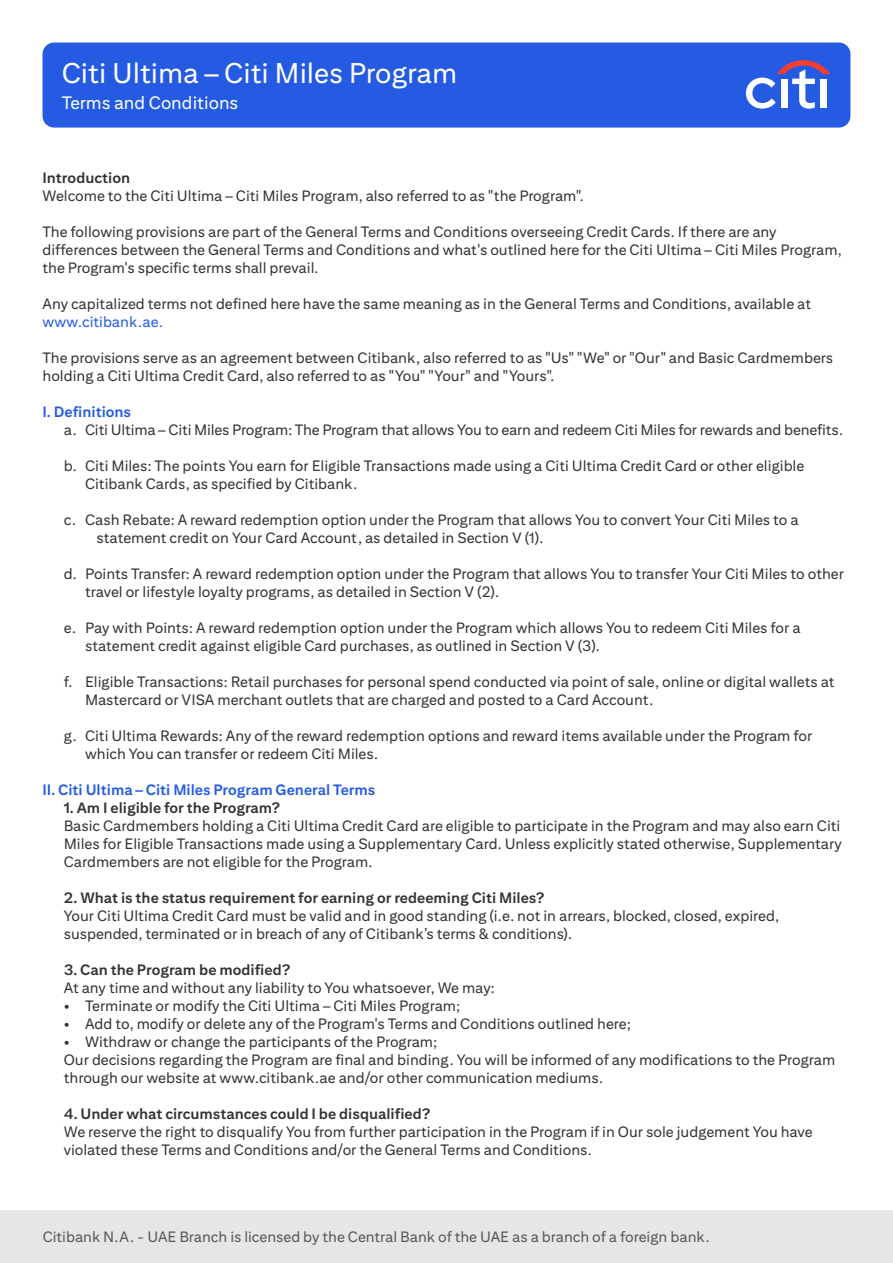
<style>
.page{position:relative;width:893px;height:1263px;background:#fff}
.page>*{position:absolute;margin:0;border:0;box-sizing:border-box;transform-origin:0 0}
.t1{font:28.5px "Citi Sans Text";color:#fff}
.t2{font:18px "Citi Sans Text";color:#fff}
.t3{font:15px/18px "Citi Sans Text";color:#333}
.t4{font:700 15px "Citi Sans Text";color:#333}
.t5{font:700 15px "Citi Sans Text";color:#255be3}
.t6{font:15px "Citi Sans Text";color:#255be3}
</style>
<div class="page">
<div style="left:43px;top:43px;width:807px;height:85px;background:#255be3;border-radius:12px"></div>
<svg style="left:746px;top:60px;width:84px;height:49px"></svg>
<div style="left:820px;top:79px;width:6px;height:29px;background:#fff"></div>
<div style="left:0;top:1211px;width:893px;height:52px;background:#e6e6e6"></div>
<h1 class="t1" style="left:62px;top:56px;width:397px">Citi Ultima – Citi Miles Program</h1>
<p class="t2" style="left:62px;top:92px;width:178px">Terms and Conditions</p>
<p class="t4" style="left:43px;top:169px;width:89px">Introduction</p>
<p class="t3" style="left:43px;top:186px;width:543px">Welcome to the Citi Ultima – Citi Miles Program, also referred to as "the Program".</p>
<p class="t3" style="left:43px;top:222px;width:801px">The following provisions are part of the General Terms and Conditions overseeing Credit Cards. If there are any differences between the General Terms and Conditions and what's outlined here for the Citi Ultima – Citi Miles Program, the Program's specific terms shall prevail.</p>
<p class="t3" style="left:43px;top:294px;width:770px">Any capitalized terms not defined here have the same meaning as in the General Terms and Conditions, available at</p>
<p class="t6" style="left:43px;top:313px;width:122px">www.citibank.ae.</p>
<p class="t3" style="left:43px;top:348px;width:792px">The provisions serve as an agreement between Citibank, also referred to as "Us" "We" or "Our" and Basic Cardmembers holding a Citi Ultima Credit Card, also referred to as "You" "Your" and "Yours".</p>
<p class="t5" style="left:43px;top:403px;width:90px">I. Definitions</p>
<p class="t3" style="left:64px;top:420px;width:781px">a. Citi Ultima – Citi Miles Program: The Program that allows You to earn and redeem Citi Miles for rewards and benefits.</p>
<p class="t3" style="left:85px;top:456px;width:721px;text-indent:-21px">b. Citi Miles: The points You earn for Eligible Transactions made using a Citi Ultima Credit Card or other eligible<br>Citibank Cards, as specified by Citibank.</p>
<p class="t3" style="left:97px;top:510px;width:704px;text-indent:-33px">c. Cash Rebate: A reward redemption option under the Program that allows You to convert Your Citi Miles to a statement credit on Your Card Account, as detailed in Section V (1).</p>
<p class="t3" style="left:85px;top:564px;width:760px;text-indent:-21px">d. Points Transfer: A reward redemption option under the Program that allows You to transfer Your Citi Miles to other travel or lifestyle loyalty programs, as detailed in Section V (2).</p>
<p class="t3" style="left:85px;top:618px;width:717px;text-indent:-21px">e. Pay with Points: A reward redemption option under the Program which allows You to redeem Citi Miles for a statement credit against eligible Card purchases, as outlined in Section V (3).</p>
<p class="t3" style="left:85px;top:672px;width:751px;text-indent:-21px">f. Eligible Transactions: Retail purchases for personal spend conducted via point of sale, online or digital wallets at<br>Mastercard or VISA merchant outlets that are charged and posted to a Card Account.</p>
<p class="t3" style="left:85px;top:726px;width:729px;text-indent:-21px">g. Citi Ultima Rewards: Any of the reward redemption options and reward items available under the Program for which You can transfer or redeem Citi Miles.</p>
<p class="t5" style="left:43px;top:781px;width:334px">II. Citi Ultima – Citi Miles Program General Terms</p>
<p class="t4" style="left:64px;top:799px;width:218px">1. Am I eligible for the Program?</p>
<p class="t3" style="left:64px;top:816px;width:779px;text-align:justify">Basic Cardmembers holding a Citi Ultima Credit Card are eligible to participate in the Program and may also earn Citi Miles for Eligible Transactions made using a Supplementary Card. Unless explicitly stated otherwise, Supplementary Cardmembers are not eligible for the Program.</p>
<p class="t4" style="left:64px;top:889px;width:482px">2. What is the status requirement for earning or redeeming Citi Miles?</p>
<p class="t3" style="left:64px;top:906px;width:717px">Your Citi Ultima Credit Card must be valid and in good standing (i.e. not in arrears, blocked, closed, expired, suspended, terminated or in breach of any of Citibank’s terms &amp; conditions).</p>
<p class="t4" style="left:64px;top:961px;width:228px">3. Can the Program be modified?</p>
<p class="t3" style="left:64px;top:978px;width:432px">At any time and without any liability to You whatsoever, We may:</p>
<p class="t3" style="left:64px;top:996px;width:398px">• Terminate or modify the Citi Ultima – Citi Miles Program;</p>
<p class="t3" style="left:64px;top:1014px;width:568px">• Add to, modify or delete any of the Program's Terms and Conditions outlined here;</p>
<p class="t3" style="left:64px;top:1032px;width:773px">• Withdraw or change the participants of the Program;<br>Our decisions regarding the Program are final and binding. You will be informed of any modifications to the Program through our website at www.citibank.ae and/or other communication mediums.</p>
<p class="t4" style="left:64px;top:1105px;width:368px">4. Under what circumstances could I be disqualified?</p>
<p class="t3" style="left:64px;top:1122px;width:750px">We reserve the right to disqualify You from further participation in the Program if in Our sole judgement You have violated these Terms and Conditions and/or the General Terms and Conditions.</p>
<p class="t3" style="left:43px;top:1227px;width:668px">Citibank N.A. - UAE Branch is licensed by the Central Bank of the UAE as a branch of a foreign bank.</p>
</div>
